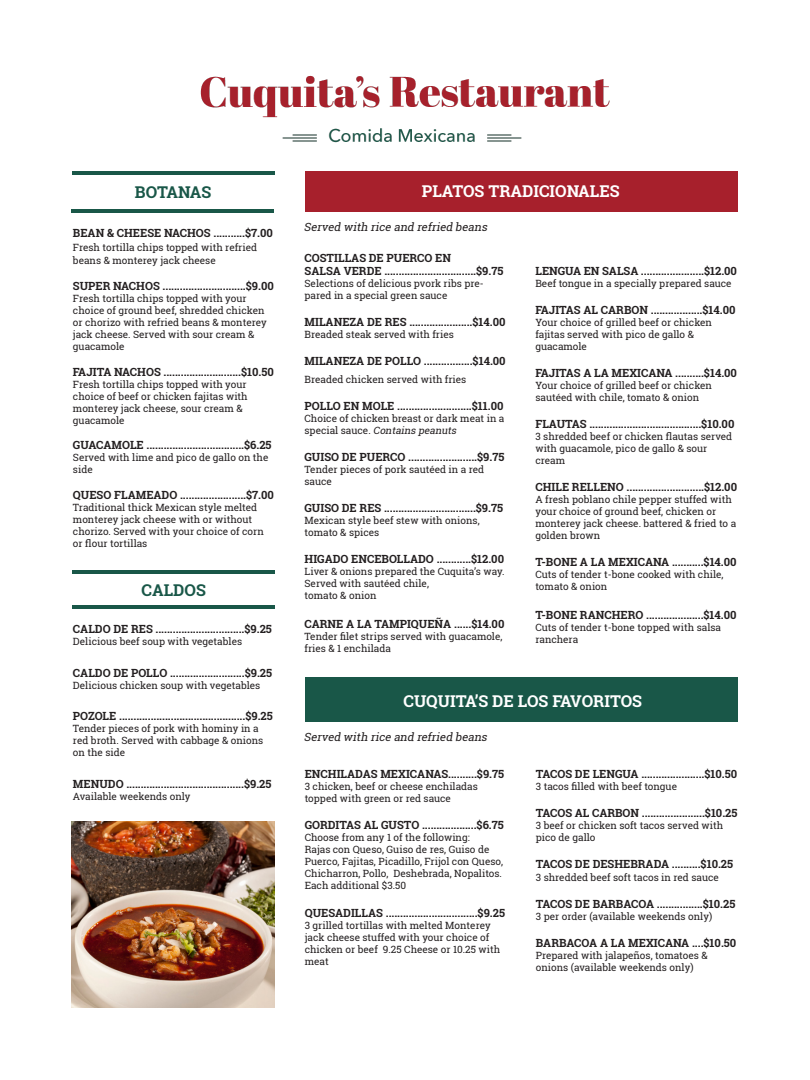
<style>
.page{position:relative;width:810px;height:1080px;background:#fff}
.page>*{position:absolute;margin:0;border:0;box-sizing:border-box;transform-origin:0 0}
.Heading{font:700 16.25px "Roboto Slab";color:#fff}
.Name_Dish{font:700 16.25px "Roboto Slab";color:#fff}
.Name_Dish-2{font:700 16.25px "Roboto Slab";color:#195748}
.Name_Dish-3{font:700 11.25px "Roboto Slab";color:#231f20}
.boy{font:italic 11.25px "Roboto Slab";color:#231f20}
.Detail_Dish{font:10px/12px "Roboto Slab";color:#231f20}
.Name_Dish-4{font:10px "Roboto Slab";color:#231f20}
.s1{font-style:italic}
</style>
<div class="page">
<hr style="left:71px;top:209px;width:202px;height:3px;background:#195748">
<hr style="left:72px;top:605px;width:203px;height:3px;background:#195748">
<hr style="left:72px;top:570px;width:202px;height:4px;background:#195748">
<hr style="left:72px;top:171px;width:202px;height:4px;background:#195748">
<div style="left:305px;top:678px;width:433px;height:44px;background:#195748"></div>
<div style="left:305px;top:171px;width:433px;height:41px;background:#a7202c"></div>
<img style="left:200px;top:75px;width:410px;height:68px">
<img style="left:72px;top:822px;width:203px;height:186px">
<p class="Name_Dish-2" style="left:135px;top:181px;width:78px">BOTANAS</p>
<p class="Name_Dish-3" style="left:73px;top:225px;width:201px">BEAN &amp; CHEESE NACHOS ...........$7.00</p>
<p class="Detail_Dish" style="left:73px;top:240px;width:186px;line-height:13.8px">Fresh tortilla chips topped with refried beans &amp; monterey jack cheese</p>
<p class="Name_Dish-3" style="left:73px;top:279px;width:202px">SUPER NACHOS .............................$9.00</p>
<p class="Detail_Dish" style="left:73px;top:293px;width:195px">Fresh tortilla chips topped with your choice of ground beef, shredded chicken or chorizo with refried beans &amp; monterey jack cheese. Served with sour cream &amp; guacamole</p>
<p class="Name_Dish-3" style="left:73px;top:364px;width:202px">FAJITA NACHOS ...........................$10.50</p>
<p class="Detail_Dish" style="left:73px;top:378px;width:176px">Fresh tortilla chips topped with your choice of beef or chicken fajitas with monterey jack cheese, sour cream &amp; guacamole</p>
<p class="Name_Dish-3" style="left:73px;top:438px;width:200px">GUACAMOLE ..................................$6.25</p>
<p class="Detail_Dish" style="left:73px;top:452px;width:197px">Served with lime and pico de gallo on the side</p>
<p class="Name_Dish-3" style="left:73px;top:487px;width:202px">QUESO FLAMEADO .......................$7.00</p>
<p class="Detail_Dish" style="left:73px;top:501px;width:192px">Traditional thick Mexican style melted monterey jack cheese with or without chorizo. Served with your choice of corn or flour tortillas</p>
<p class="Name_Dish-2" style="left:142px;top:579px;width:66px">CALDOS</p>
<p class="Name_Dish-3" style="left:73px;top:621px;width:200px">CALDO DE RES ...............................$9.25</p>
<p class="Detail_Dish" style="left:73px;top:635px;width:171px">Delicious beef soup with vegetables</p>
<p class="Name_Dish-3" style="left:73px;top:665px;width:201px">CALDO DE POLLO ..........................$9.25</p>
<p class="Detail_Dish" style="left:73px;top:679px;width:189px">Delicious chicken soup with vegetables</p>
<p class="Name_Dish-3" style="left:73px;top:708px;width:201px">POZOLE ............................................$9.25</p>
<p class="Detail_Dish" style="left:73px;top:722px;width:192px">Tender pieces of pork with hominy in a red broth. Served with cabbage &amp; onions on the side</p>
<p class="Name_Dish-3" style="left:73px;top:776px;width:200px">MENUDO .........................................$9.25</p>
<p class="Detail_Dish" style="left:73px;top:790px;width:119px">Available weekends only</p>
<p class="Name_Dish" style="left:422px;top:180px;width:199px">PLATOS TRADICIONALES</p>
<p class="boy" style="left:304px;top:219px;width:187px">Served with rice and refried beans</p>
<p class="Name_Dish-3" style="left:535px;top:264px;width:203px">LENGUA EN SALSA ......................$12.00</p>
<p class="Detail_Dish" style="left:535px;top:278px;width:198px">Beef tongue in a specially prepared sauce</p>
<p class="Name_Dish-3" style="left:535px;top:303px;width:202px">FAJITAS AL CARBON ..................$14.00</p>
<p class="Detail_Dish" style="left:535px;top:317px;width:178px">Your choice of grilled beef or chicken fajitas served with pico de gallo &amp;</p>
<p class="Detail_Dish" style="left:535px;top:341px;width:53px">guacamole</p>
<p class="Name_Dish-3" style="left:535px;top:366px;width:203px">FAJITAS A LA MEXICANA ..........$14.00</p>
<p class="Detail_Dish" style="left:535px;top:380px;width:178px">Your choice of grilled beef or chicken sautéed with chile, tomato &amp; onion</p>
<p class="Name_Dish-3" style="left:535px;top:417px;width:201px">FLAUTAS .......................................$10.00</p>
<p class="Detail_Dish" style="left:535px;top:431px;width:198px">3 shredded beef or chicken flautas served with guacamole, pico de gallo &amp; sour cream</p>
<p class="Name_Dish-3" style="left:535px;top:480px;width:203px">CHILE RELLENO ...........................$12.00</p>
<p class="Detail_Dish" style="left:535px;top:494px;width:202px">A fresh poblano chile pepper stuffed with your choice of ground beef, chicken or monterey jack cheese. battered &amp; fried to a golden brown</p>
<p class="Name_Dish-3" style="left:535px;top:555px;width:203px">T-BONE A LA MEXICANA ...........$14.00</p>
<p class="Detail_Dish" style="left:535px;top:569px;width:190px">Cuts of tender t-bone cooked with chile, tomato &amp; onion</p>
<p class="Name_Dish-3" style="left:535px;top:607px;width:203px">T-BONE RANCHERO ....................$14.00</p>
<p class="Detail_Dish" style="left:535px;top:621px;width:187px">Cuts of tender t-bone topped with salsa ranchera</p>
<p class="Name_Dish-3" style="left:305px;top:250px;width:148px">COSTILLAS DE PUERCO EN</p>
<p class="Name_Dish-3" style="left:305px;top:263px;width:200px">SALSA VERDE ................................$9.75</p>
<p class="Detail_Dish" style="left:305px;top:277px;width:181px">Selections of delicious pvork ribs pre&shy;pared in a special green sauce</p>
<p class="Name_Dish-3" style="left:305px;top:314px;width:203px">MILANEZA DE RES ......................$14.00</p>
<p class="Detail_Dish" style="left:305px;top:328px;width:151px">Breaded steak served with fries</p>
<p class="Name_Dish-3" style="left:305px;top:353px;width:203px">MILANEZA DE POLLO .................$14.00</p>
<p class="Detail_Dish" style="left:305px;top:373px;width:163px">Breaded chicken served with fries</p>
<p class="Name_Dish-3" style="left:305px;top:398px;width:201px">POLLO EN MOLE ..........................$11.00</p>
<p class="Detail_Dish" style="left:305px;top:412px;width:201px">Choice of chicken breast or dark meat in a s p e c i a l s a u c e . <span class="s1">Contains peanuts</span></p>
<p class="Name_Dish-3" style="left:305px;top:449px;width:201px">GUISO DE PUERCO ........................$9.75</p>
<p class="Detail_Dish" style="left:305px;top:463px;width:181px">Tender pieces of pork sautéed in a red sauce</p>
<p class="Name_Dish-3" style="left:305px;top:500px;width:200px">GUISO DE RES ................................$9.75</p>
<p class="Detail_Dish" style="left:305px;top:514px;width:177px">Mexican style beef stew with onions, tomato &amp; spices</p>
<p class="Name_Dish-3" style="left:305px;top:551px;width:201px">HIGADO ENCEBOLLADO ............$12.00</p>
<p class="Detail_Dish" style="left:305px;top:565px;width:202px">Liver &amp; onions prepared the Cuquita’s way.<br>Served with sautéed chile,</p>
<p class="Detail_Dish" style="left:305px;top:589px;width:73px">tomato &amp; onion</p>
<p class="Name_Dish-3" style="left:305px;top:616px;width:201px">CARNE A LA TAMPIQUEÑA ......$14.00</p>
<p class="Detail_Dish" style="left:305px;top:630px;width:199px">Tender filet strips served with guacamole, fries &amp; 1 enchilada</p>
<p class="Heading" style="left:403px;top:690px;width:240px">CUQUITA’S DE LOS FAVORITOS</p>
<p class="boy" style="left:304px;top:730px;width:187px">Served with rice and refried beans</p>
<p class="Name_Dish-3" style="left:305px;top:766px;width:201px">ENCHILADAS MEXICANAS..........$9.75</p>
<p class="Detail_Dish" style="left:305px;top:780px;width:175px">3 chicken, beef or cheese enchiladas topped with green or red sauce</p>
<p class="Name_Dish-3" style="left:305px;top:817px;width:201px">GORDITAS AL GUSTO ...................$6.75</p>
<p class="Detail_Dish" style="left:305px;top:831px;width:166px">Choose from any 1 of the following:</p>
<p class="Detail_Dish" style="left:305px;top:843px;width:200px">Rajas con Queso, Guiso de res, Guiso de Puerco, Fajitas, Picadillo, Frijol con Queso, Chicharron, Pollo, Deshebrada, Nopalitos.<br>Each additional $3.50</p>
<p class="Name_Dish-3" style="left:305px;top:905px;width:202px">QUESADILLAS ................................$9.25</p>
<p class="Detail_Dish" style="left:305px;top:919px;width:197px">3 grilled tortillas with melted Monterey jack cheese stuffed with your choice of chicken or beef 9.25 Cheese or 10.25 with meat</p>
<p class="Name_Dish-3" style="left:536px;top:766px;width:203px">TACOS DE LENGUA ......................$10.50</p>
<p class="Detail_Dish" style="left:536px;top:780px;width:143px">3 tacos filled with beef tongue</p>
<p class="Name_Dish-3" style="left:536px;top:805px;width:203px">TACOS AL CARBON ......................$10.25</p>
<p class="Detail_Dish" style="left:536px;top:819px;width:189px">3 beef or chicken soft tacos served with pico de gallo</p>
<p class="Name_Dish-3" style="left:536px;top:856px;width:199px">TACOS DE DESHEBRADA ..........$10.25</p>
<p class="Name_Dish-4" style="left:536px;top:871px;width:185px">3 shredded beef soft tacos in red sauce</p>
<p class="Name_Dish-3" style="left:536px;top:896px;width:201px">TACOS DE BARBACOA ................$10.25</p>
<p class="Detail_Dish" style="left:536px;top:910px;width:178px">3 per order (available weekends only)</p>
<p class="Name_Dish-3" style="left:536px;top:935px;width:202px">BARBACOA A LA MEXICANA ....$10.50</p>
<p class="Detail_Dish" style="left:536px;top:949px;width:173px">Prepared with jalapeños, tomatoes &amp; onions (available weekends only)</p>
</div>
